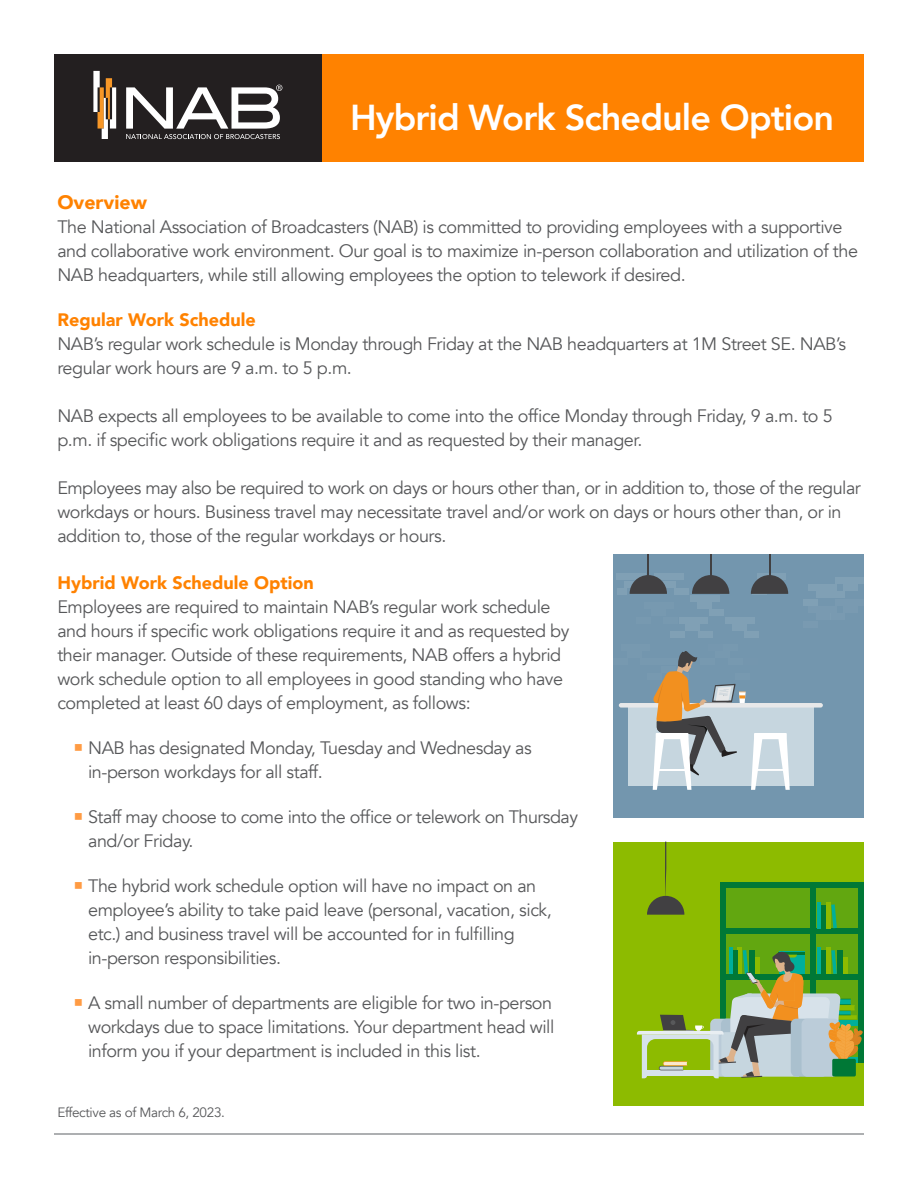
<style>
.page{position:relative;width:918px;height:1188px;background:#fff}
.page>*{position:absolute;margin:0;border:0;box-sizing:border-box;transform-origin:0 0}
.t1{font:800 36px "Avenir";letter-spacing:-.025em;color:#fff}
.t2{font:900 19.5px "Avenir";color:#ff8200}
.t3{font:18px/24px "Avenir";letter-spacing:-.025em;color:#57585a}
.t4{font:900 18px "Avenir";color:#ff8200}
.t5{font:13.5px "Avenir";letter-spacing:-.025em;color:#57585a}
</style>
<div class="page">
<div style="left:317px;top:54px;width:547px;height:108px;background:#ff8200"></div>
<div style="left:54px;top:54px;width:268px;height:108px;background:#231f20"></div>
<svg style="left:93px;top:71px;width:23px;height:68px"></svg>
<svg style="left:126px;top:85px;width:156px;height:54px"></svg>
<div style="left:613px;top:842px;width:251px;height:263px;background:#8dbb00"></div>
<div style="left:720px;top:882px;width:144px;height:181px;background:#62a710"></div>
<div style="left:720px;top:882px;width:144px;height:6px;background:#007836"></div>
<div style="left:720px;top:928px;width:144px;height:6px;background:#007836"></div>
<div style="left:720px;top:882px;width:6px;height:181px;background:#007836"></div>
<div style="left:810px;top:882px;width:6px;height:181px;background:#007836"></div>
<div style="left:858px;top:882px;width:6px;height:181px;background:#007836"></div>
<hr style="left:818px;top:902px;width:3px;height:26px;background:#00af9b">
<svg style="left:831px;top:904px;width:6px;height:24px"></svg>
<div style="left:826px;top:902px;width:5px;height:26px;background:#8dbb00"></div>
<hr style="left:822px;top:905px;width:4px;height:23px;background:#007836">
<hr style="left:818px;top:948px;width:3px;height:26px;background:#00af9b">
<div style="left:826px;top:948px;width:5px;height:26px;background:#8dbb00"></div>
<hr style="left:729px;top:948px;width:4px;height:26px;background:#00af9b">
<hr style="left:738px;top:948px;width:4px;height:26px;background:#8dbb00">
<svg style="left:637px;top:949px;width:226px;height:129px"></svg>
<svg style="left:647px;top:842px;width:37px;height:73px"></svg>
<div style="left:613px;top:555px;width:251px;height:263px;background:#7396ae"></div>
<div style="left:628px;top:703px;width:185px;height:82px;background:#c6d6df"></div>
<div style="left:619px;top:703px;width:204px;height:5px;background:#e7e8e9;border-radius:2px"></div>
<div style="left:724px;top:644px;width:14px;height:7px;background:#7799b0"></div>
<div style="left:850px;top:577px;width:14px;height:6px;background:#80a0b5"></div>
<div style="left:843px;top:584px;width:14px;height:7px;background:#80a0b5"></div>
<div style="left:831px;top:591px;width:14px;height:7px;background:#80a0b5"></div>
<div style="left:835px;top:577px;width:14px;height:6px;background:#80a0b5"></div>
<div style="left:823px;top:584px;width:14px;height:7px;background:#80a0b5"></div>
<div style="left:816px;top:591px;width:14px;height:7px;background:#80a0b5"></div>
<div style="left:804px;top:599px;width:14px;height:7px;background:#80a0b5"></div>
<div style="left:808px;top:584px;width:14px;height:7px;background:#80a0b5"></div>
<div style="left:850px;top:599px;width:14px;height:7px;background:#799ab1"></div>
<div style="left:843px;top:606px;width:14px;height:7px;background:#799ab1"></div>
<div style="left:831px;top:613px;width:14px;height:7px;background:#799ab1"></div>
<div style="left:835px;top:599px;width:14px;height:7px;background:#799ab1"></div>
<div style="left:823px;top:606px;width:14px;height:7px;background:#799ab1"></div>
<div style="left:816px;top:613px;width:14px;height:7px;background:#799ab1"></div>
<div style="left:804px;top:621px;width:14px;height:7px;background:#799ab1"></div>
<div style="left:808px;top:606px;width:14px;height:7px;background:#799ab1"></div>
<div style="left:625px;top:581px;width:14px;height:7px;background:#80a0b5"></div>
<div style="left:617px;top:588px;width:9px;height:7px;background:#80a0b5"></div>
<div style="left:617px;top:573px;width:14px;height:7px;background:#80a0b5"></div>
<div style="left:753px;top:588px;width:14px;height:7px;background:#80a0b5"></div>
<div style="left:655px;top:573px;width:14px;height:7px;background:#80a0b5"></div>
<div style="left:661px;top:581px;width:15px;height:7px;background:#80a0b5"></div>
<div style="left:674px;top:588px;width:14px;height:7px;background:#80a0b5"></div>
<div style="left:670px;top:573px;width:14px;height:7px;background:#80a0b5"></div>
<div style="left:691px;top:595px;width:14px;height:7px;background:#80a0b5"></div>
<div style="left:697px;top:602px;width:14px;height:7px;background:#80a0b5"></div>
<div style="left:710px;top:609px;width:14px;height:7px;background:#80a0b5"></div>
<div style="left:705px;top:595px;width:14px;height:7px;background:#80a0b5"></div>
<div style="left:726px;top:617px;width:14px;height:7px;background:#80a0b5"></div>
<div style="left:732px;top:624px;width:14px;height:7px;background:#80a0b5"></div>
<div style="left:745px;top:631px;width:14px;height:7px;background:#80a0b5"></div>
<div style="left:740px;top:617px;width:15px;height:7px;background:#80a0b5"></div>
<div style="left:679px;top:617px;width:14px;height:7px;background:#80a0b5"></div>
<div style="left:686px;top:624px;width:14px;height:7px;background:#80a0b5"></div>
<div style="left:698px;top:631px;width:14px;height:7px;background:#80a0b5"></div>
<div style="left:671px;top:631px;width:14px;height:7px;background:#80a0b5"></div>
<div style="left:694px;top:617px;width:14px;height:7px;background:#80a0b5"></div>
<div style="left:645px;top:602px;width:14px;height:7px;background:#7799b0"></div>
<div style="left:651px;top:609px;width:14px;height:7px;background:#7799b0"></div>
<div style="left:664px;top:617px;width:14px;height:7px;background:#7799b0"></div>
<div style="left:637px;top:617px;width:14px;height:7px;background:#7799b0"></div>
<div style="left:659px;top:602px;width:15px;height:7px;background:#7799b0"></div>
<div style="left:647px;top:673px;width:14px;height:7px;background:#7799b0"></div>
<div style="left:621px;top:644px;width:14px;height:7px;background:#7799b0"></div>
<div style="left:628px;top:651px;width:14px;height:7px;background:#7799b0"></div>
<div style="left:640px;top:659px;width:14px;height:6px;background:#7799b0"></div>
<div style="left:613px;top:659px;width:14px;height:6px;background:#7799b0"></div>
<div style="left:636px;top:644px;width:14px;height:7px;background:#7799b0"></div>
<svg style="left:653px;top:651px;width:137px;height:139px"></svg>
<svg style="left:751px;top:555px;width:37px;height:39px"></svg>
<svg style="left:692px;top:555px;width:37px;height:39px"></svg>
<svg style="left:630px;top:555px;width:37px;height:39px"></svg>
<hr style="left:54px;top:1133px;width:810px;height:2px;background:#939598">
<p class="t1" style="left:350px;top:89px;width:486px">Hybrid Work Schedule Option</p>
<p class="t2" style="left:57px;top:186px;width:91px">Overview</p>
<p class="t3" style="left:57px;top:215px;width:802px">The National Association of Broadcasters (NAB) is committed to providing employees with a supportive and collaborative work environment. Our goal is to maximize in-person collaboration and utilization of the<br>NAB headquarters, while still allowing employees the option to telework if desired.</p>
<p class="t4" style="left:57px;top:305px;width:200px">Regular Work Schedule</p>
<p class="t3" style="left:57px;top:332px;width:790px">NAB’s regular work schedule is Monday through Friday at the NAB headquarters at 1M Street SE. NAB’s regular work hours are 9 a.m. to 5 p.m.</p>
<p class="t3" style="left:57px;top:404px;width:777px">NAB expects all employees to be available to come into the office Monday through Friday, 9 a.m. to 5 p.m. if specific work obligations require it and as requested by their manager.</p>
<p class="t3" style="left:57px;top:476px;width:805px">Employees may also be required to work on days or hours other than, or in addition to, those of the regular workdays or hours. Business travel may necessitate travel and/or work on days or hours other than, or in addition to, those of the regular workdays or hours.</p>
<p class="t4" style="left:57px;top:567px;width:258px">Hybrid Work Schedule Option</p>
<p class="t3" style="left:57px;top:595px;width:514px">Employees are required to maintain NAB’s regular work schedule and hours if specific work obligations require it and as requested by their manager. Outside of these requirements, NAB offers a hybrid work schedule option to all employees in good standing who have completed at least 60 days of employment, as follows:</p>
<p class="t3" style="left:88px;top:736px;width:445px">NAB has designated Monday, Tuesday and Wednesday as in-person workdays for all staff.</p>
<p class="t3" style="left:88px;top:805px;width:491px">Staff may choose to come into the office or telework on Thursday and/or Friday.</p>
<p class="t3" style="left:88px;top:874px;width:465px">The hybrid work schedule option will have no impact on an employee’s ability to take paid leave (personal, vacation, sick, etc.) and business travel will be accounted for in fulfilling in-person responsibilities.</p>
<p class="t3" style="left:88px;top:991px;width:468px">A small number of departments are eligible for two in-person workdays due to space limitations. Your department head will inform you if your department is included in this list.</p>
<p class="t5" style="left:57px;top:1104px;width:169px">Effective as of March 6, 2023.</p>
</div>
